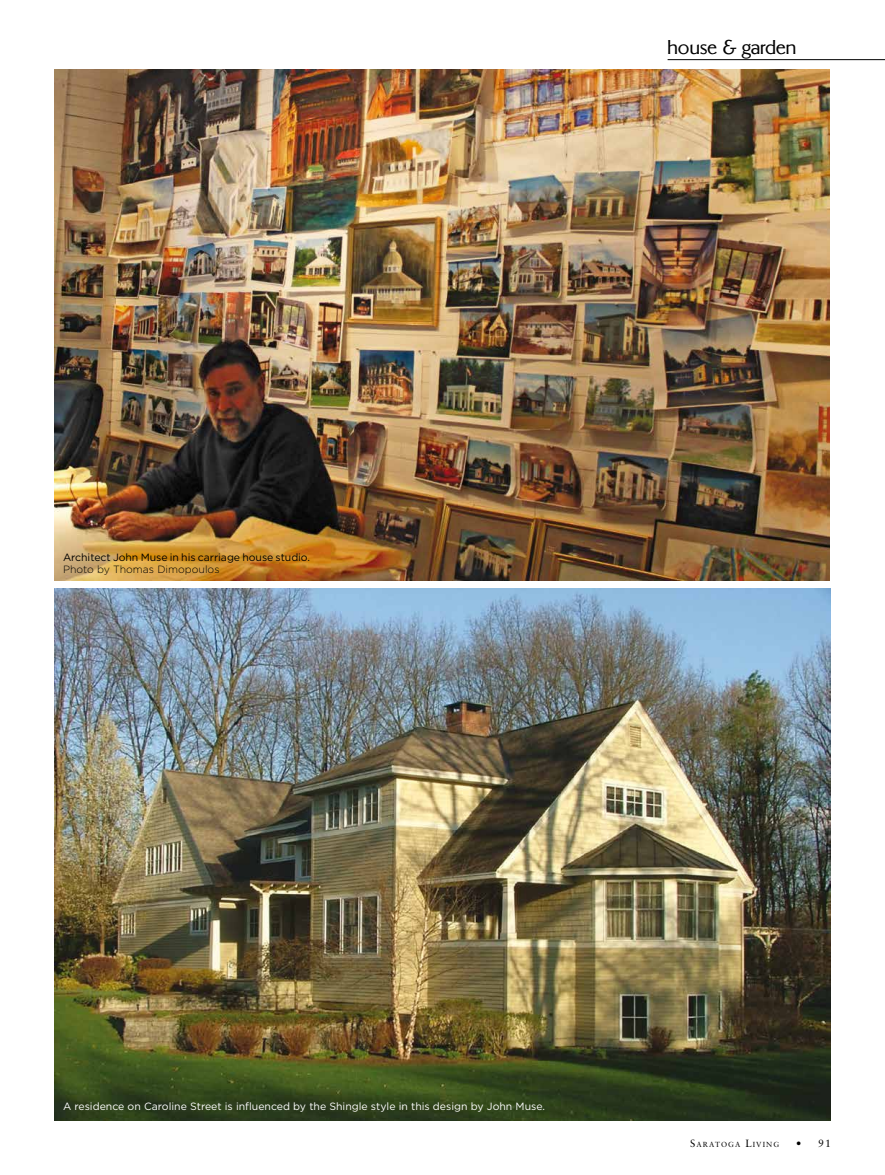
<style>
.page{position:relative;width:885px;height:1175px;background:#fff}
.page>*{position:absolute;margin:0;border:0;box-sizing:border-box;transform-origin:0 0}
.t1{font:21px "Stellar Delta";color:#000}
.t2{font:10.5px "Gotham";color:#fff}
.t3{font:10.5px/12px "Gotham";letter-spacing:-.005em;color:#000}
.t4{font:10.5px "Sabon";color:#000}
.t5{font:7.35px "Sabon";letter-spacing:.145em;color:#000}
.s1{font-weight:300}
.s2{font-size:10.5px}
</style>
<div class="page">
<hr style="left:667px;top:59px;width:217px;height:1px;background:#000">
<img style="left:54px;top:69px;width:775px;height:511px">
<img style="left:54px;top:588px;width:776px;height:532px">
<p class="t3" style="left:63px;top:551px;width:248px">Architect John Muse in his carriage house studio.<br><span class="s1">Photo by Thomas Dimopoulos</span></p>
<p class="t1" style="left:667px;top:35px;width:130px">house &amp; garden</p>
<p class="t2" style="left:63px;top:1100px;width:483px">A residence on Caroline Street is influenced by the Shingle style in this design by John Muse.</p>
<p class="t5" style="left:690px;top:1140px;width:90px"><span class="s2">S</span>ARATOGA <span class="s2">L</span>IVING</p>
<p class="t4" style="left:795px;top:1137px;width:36px">• 91</p>
</div>
